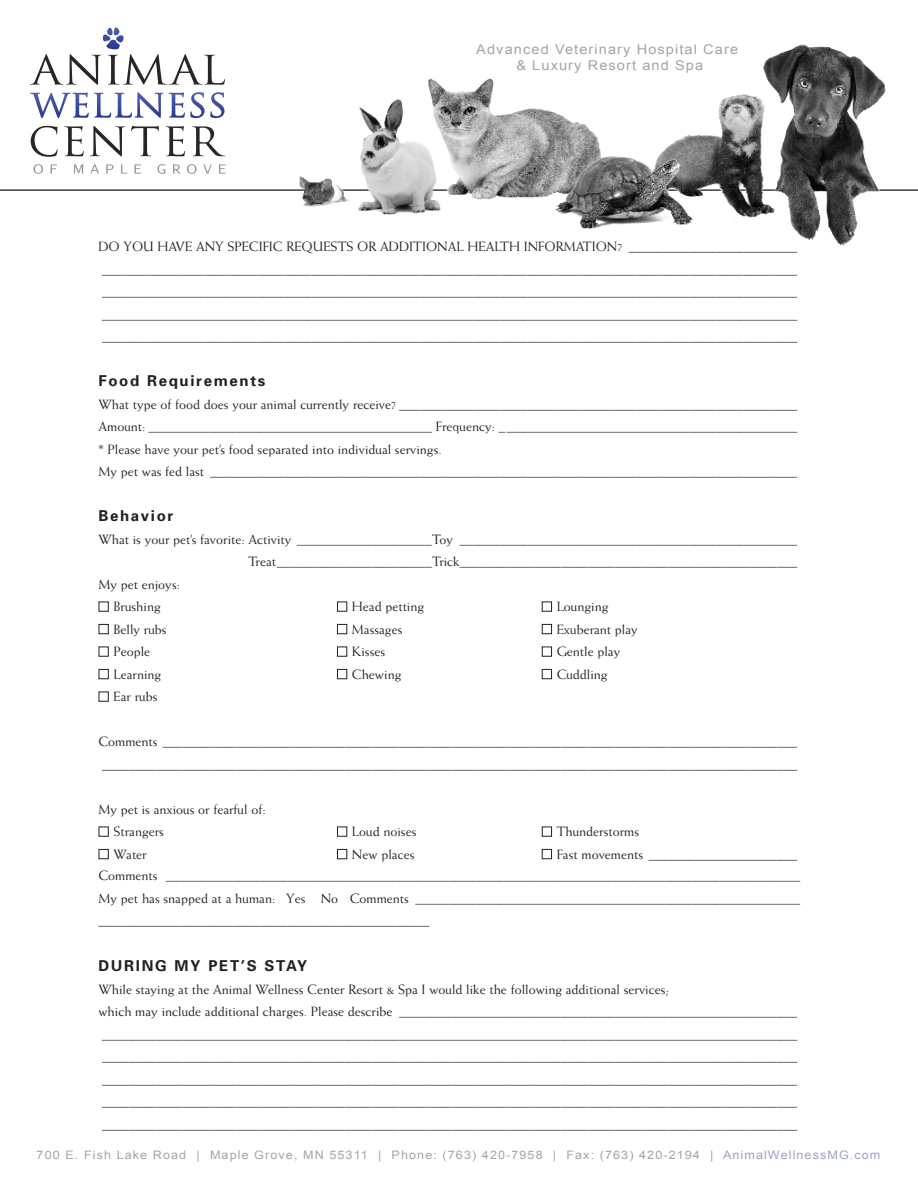
<style>
.page{position:relative;width:918px;height:1188px;background:#fff}
.page>*{position:absolute;margin:0;border:0;box-sizing:border-box;transform-origin:0 0}
.t1{font:700 15px "Univers";letter-spacing:.11em;color:#231f20}
.t2{font:13.5px/22.5px "Weiss";color:#231f20}
.t3{font:13.5px/16.2px "Arial";letter-spacing:.075em;color:#a5a4a4;text-align:center;scale:1.08 1}
.t4{font:11.7px "Arial";letter-spacing:.085em;color:#a5a4a4;scale:1.08 1}
.s1{color:#9ca1c9}
</style>
<div class="page">
<hr style="left:0;top:189px;width:918px;height:2px;background:#3c3d3d">
<img style="left:352px;top:99px;width:52px;height:116px">
<img style="left:763px;top:44px;width:138px;height:202px">
<img style="left:701px;top:70px;width:91px;height:162px">
<img style="left:404px;top:78px;width:183px;height:136px">
<img style="left:546px;top:127px;width:155px;height:102px">
<img style="left:284px;top:176px;width:68px;height:31px">
<svg style="left:30px;top:92px;width:133px;height:26px"></svg>
<svg style="left:169px;top:92px;width:56px;height:26px"></svg>
<svg style="left:34px;top:164px;width:9px;height:10px"></svg>
<svg style="left:51px;top:164px;width:6px;height:10px"></svg>
<svg style="left:74px;top:164px;width:9px;height:10px"></svg>
<svg style="left:90px;top:164px;width:9px;height:10px"></svg>
<svg style="left:106px;top:164px;width:7px;height:10px"></svg>
<svg style="left:121px;top:164px;width:6px;height:10px"></svg>
<svg style="left:134px;top:164px;width:7px;height:10px"></svg>
<svg style="left:157px;top:164px;width:8px;height:10px"></svg>
<svg style="left:173px;top:164px;width:8px;height:10px"></svg>
<svg style="left:187px;top:164px;width:10px;height:10px"></svg>
<svg style="left:203px;top:164px;width:9px;height:10px"></svg>
<svg style="left:219px;top:164px;width:7px;height:10px"></svg>
<svg style="left:31px;top:126px;width:27px;height:31px"></svg>
<svg style="left:64px;top:126px;width:20px;height:30px"></svg>
<svg style="left:90px;top:126px;width:35px;height:30px"></svg>
<svg style="left:131px;top:126px;width:28px;height:30px"></svg>
<svg style="left:166px;top:126px;width:19px;height:30px"></svg>
<svg style="left:192px;top:126px;width:33px;height:30px"></svg>
<svg style="left:30px;top:27px;width:195px;height:58px"></svg>
<svg style="left:99px;top:602px;width:9px;height:9px"></svg>
<svg style="left:337px;top:602px;width:10px;height:9px"></svg>
<svg style="left:542px;top:602px;width:10px;height:9px"></svg>
<svg style="left:99px;top:624px;width:9px;height:10px"></svg>
<svg style="left:337px;top:624px;width:10px;height:10px"></svg>
<svg style="left:542px;top:624px;width:10px;height:10px"></svg>
<svg style="left:99px;top:647px;width:9px;height:9px"></svg>
<svg style="left:337px;top:647px;width:10px;height:9px"></svg>
<svg style="left:542px;top:647px;width:10px;height:9px"></svg>
<svg style="left:99px;top:669px;width:9px;height:10px"></svg>
<svg style="left:337px;top:669px;width:10px;height:10px"></svg>
<svg style="left:542px;top:669px;width:10px;height:10px"></svg>
<svg style="left:99px;top:692px;width:9px;height:9px"></svg>
<svg style="left:99px;top:827px;width:9px;height:9px"></svg>
<svg style="left:337px;top:827px;width:10px;height:9px"></svg>
<svg style="left:542px;top:827px;width:10px;height:9px"></svg>
<svg style="left:99px;top:849px;width:9px;height:10px"></svg>
<svg style="left:337px;top:849px;width:10px;height:10px"></svg>
<svg style="left:542px;top:849px;width:10px;height:10px"></svg>
<p class="t3" style="left:476px;top:41px;width:244px">Advanced Veterinary Hospital Care &amp; Luxury Resort and Spa</p>
<p class="t2" style="left:98px;top:235px;width:700px;text-align:justify">DO YOU HAVE ANY SPECIFIC REQUESTS OR ADDITIONAL HEALTH INFORMATION? _________________________ _______________________________________________________________________________________________________ _______________________________________________________________________________________________________ _______________________________________________________________________________________________________ _______________________________________________________________________________________________________</p>
<p class="t1" style="left:98px;top:371px;width:169px">Food Requirements</p>
<p class="t2" style="left:98px;top:393px;width:701px">What type of food does your animal currently receive? ___________________________________________________________ Amount: __________________________________________ Frequency: ____________________________________________ * Please have your pet’s food separated into individual servings.<br>My pet was fed last _______________________________________________________________________________________</p>
<p class="t1" style="left:98px;top:506px;width:77px">Behavior</p>
<p class="t2" style="left:98px;top:528px;width:700px">What is your pet’s favorite: Activity ____________________Toy __________________________________________________</p>
<p class="t2" style="left:248px;top:550px;width:550px">Treat_______________________Trick__________________________________________________</p>
<p class="t2" style="left:98px;top:573px;width:83px">My pet enjoys:</p>
<p class="t2" style="left:114px;top:595px;width:49px">Brushing</p>
<p class="t2" style="left:352px;top:595px;width:74px">Head petting</p>
<p class="t2" style="left:557px;top:595px;width:53px">Lounging</p>
<p class="t2" style="left:114px;top:618px;width:55px">Belly rubs</p>
<p class="t2" style="left:352px;top:618px;width:52px">Massages</p>
<p class="t2" style="left:557px;top:618px;width:83px">Exuberant play</p>
<p class="t2" style="left:114px;top:640px;width:38px">People</p>
<p class="t2" style="left:352px;top:640px;width:35px">Kisses</p>
<p class="t2" style="left:557px;top:640px;width:65px">Gentle play</p>
<p class="t2" style="left:114px;top:663px;width:49px">Learning</p>
<p class="t2" style="left:352px;top:663px;width:51px">Chewing</p>
<p class="t2" style="left:557px;top:663px;width:53px">Cuddling</p>
<p class="t2" style="left:114px;top:685px;width:45px">Ear rubs</p>
<p class="t2" style="left:98px;top:730px;width:700px">Comments ______________________________________________________________________________________________ _______________________________________________________________________________________________________</p>
<p class="t2" style="left:114px;top:798px;width:154px;text-indent:-15px">My pet is anxious or fearful of:<br>Strangers</p>
<p class="t2" style="left:352px;top:820px;width:66px">Loud noises</p>
<p class="t2" style="left:557px;top:820px;width:84px">Thunderstorms</p>
<p class="t2" style="left:114px;top:843px;width:35px">Water</p>
<p class="t2" style="left:352px;top:843px;width:64px">New places</p>
<p class="t2" style="left:98px;top:843px;width:704px;text-indent:458px">Fast movements ______________________ Comments ______________________________________________________________________________________________ My pet has snapped at a human: Yes No Comments _________________________________________________________ _________________________________________________</p>
<p class="t1" style="left:98px;top:956px;width:210px">DURING MY PET’S STAY</p>
<p class="t2" style="left:98px;top:978px;width:700px">While staying at the Animal Wellness Center Resort &amp; Spa I would like the following additional services;<br>which may include additional charges. Please describe ___________________________________________________________ _______________________________________________________________________________________________________ _______________________________________________________________________________________________________ _______________________________________________________________________________________________________ _______________________________________________________________________________________________________ _______________________________________________________________________________________________________ _______________________________________________________________________________________________________</p>
<p class="t4" style="left:37px;top:1147px;width:783px">700 E. Fish Lake Road | Maple Grove, MN 55311 | Phone: (763) 420-7958 | Fax: (763) 420-2194 | <span class="s1">AnimalWellnessMG.com</span></p>
</div>
